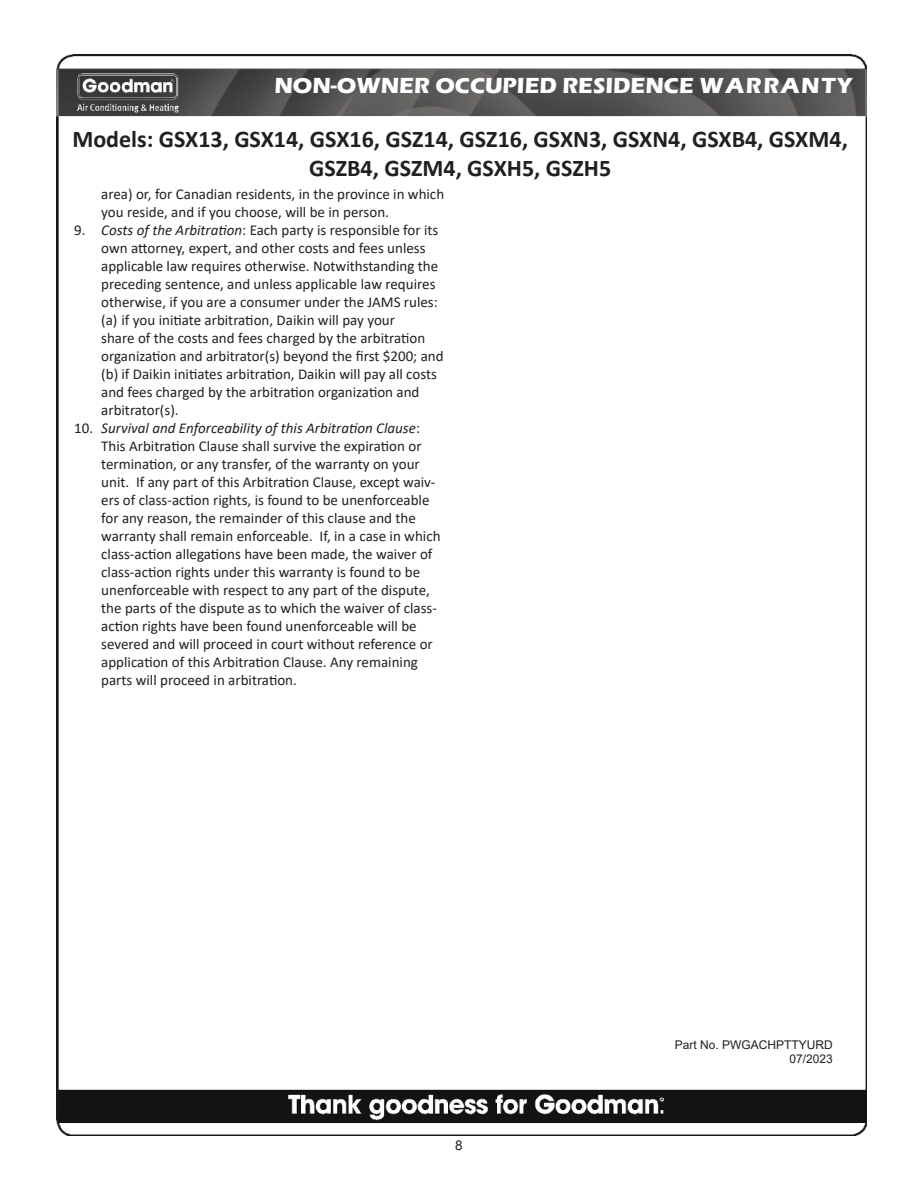
<style>
.page{position:relative;width:918px;height:1188px;background:#fff}
.page>*{position:absolute;margin:0;border:0;box-sizing:border-box;transform-origin:0 0}
.t1{font:700 24px/28.8px "Calibri";color:#231f20;text-align:center}
.t2{font:700 22.5px "Eras ITC";color:#fff}
.t3{font:15px/18px "Calibri";color:#231f20}
.t4{font:13.5px "Arial";color:#231f20}
.t5{font:12px/14.4px "Arial";color:#231f20;text-align:right}
.s1{font-style:italic}
</style>
<div class="page">
<img style="left:56px;top:55px;width:810px;height:1081px">
<h2 class="t2" style="left:274px;top:73px;width:579px">NON-OWNER OCCUPIED RESIDENCE WARRANTY</h2>
<h1 class="t1" style="left:72px;top:126px;width:777px">Models: GSX13, GSX14, GSX16, GSZ14, GSZ16, GSXN3, GSXN4, GSXB4, GSXM4,<br>GSZB4, GSZM4, GSXH5, GSZH5</h1>
<p class="t3" style="left:101px;top:185px;width:344px">area) or, for Canadian residents, in the province in which you reside, and if you choose, will be in person.</p>
<p class="t3" style="left:101px;top:221px;width:344px;text-indent:-27px">9. <span class="s1">Costs of the Arbitration</span>: Each party is responsible for its own attorney, expert, and other costs and fees unless applicable law requires otherwise. Notwithstanding the preceding sentence, and unless applicable law requires otherwise, if you are a consumer under the JAMS rules: (a) if you initiate arbitration, Daikin will pay your<br>share of the costs and fees charged by the arbitration organization and arbitrator(s) beyond the first $200; and (b) if Daikin initiates arbitration, Daikin will pay all costs and fees charged by the arbitration organization and arbitrator(s).</p>
<p class="t3" style="left:101px;top:419px;width:341px;text-indent:-27px">10. <span class="s1">Survival and Enforceability of this Arbitration Clause</span>:<br>This Arbitration Clause shall survive the expiration or termination, or any transfer, of the warranty on your unit. If any part of this Arbitration Clause, except waiv&shy;ers of class-action rights, is found to be unenforceable for any reason, the remainder of this clause and the warranty shall remain enforceable. If, in a case in which class-action allegations have been made, the waiver of class-action rights under this warranty is found to be unenforceable with respect to any part of the dispute, the parts of the dispute as to which the waiver of class&shy;action rights have been found unenforceable will be severed and will proceed in court without reference or application of this Arbitration Clause. Any remaining parts will proceed in arbitration.</p>
<p class="t4" style="left:455px;top:1137px;width:9px">8</p>
<p class="t5" style="left:675px;top:1037px;width:160px">Part No. PWGACHPTTYURD<br>07/2023</p>
</div>
